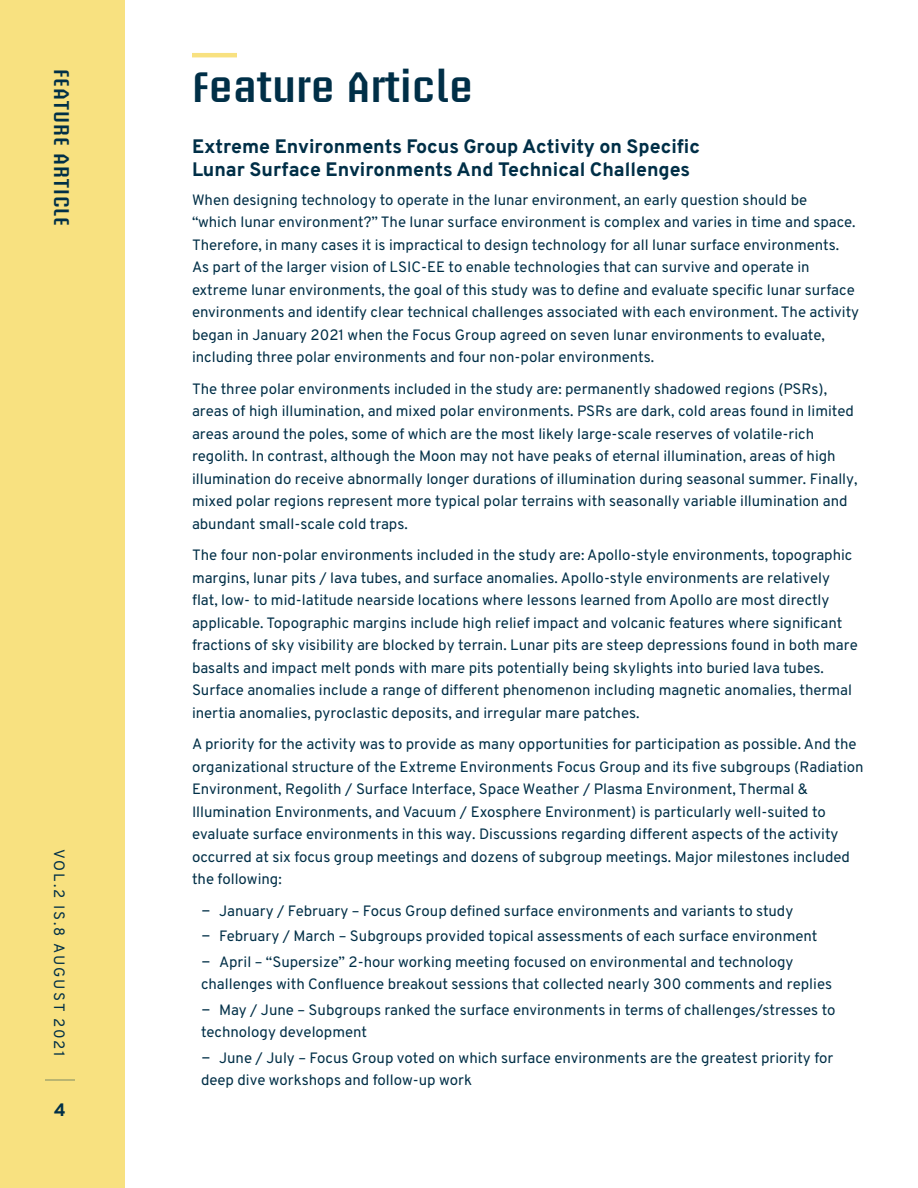
<style>
.page{position:relative;width:918px;height:1188px;background:#fff}
.page>*{position:absolute;margin:0;border:0;box-sizing:border-box;transform-origin:0 0}
.t1{font:600 42px "Briem Akademi Std";color:#002f47}
.t2{font:600 21px "Briem Akademi Std";letter-spacing:.05em;color:#002f47}
.t3{font:800 19.5px/23.4px "Overpass";color:#002f47}
.t4{font:800 18px "Overpass";color:#002f47}
.t5{font:15px/22.5px "Overpass";color:#002f47}
.t6{font:15px "Overpass";letter-spacing:.13em;color:#002f47}
</style>
<div class="page">
<div style="left:0;top:0;width:125px;height:1188px;background:#f8e180"></div>
<hr style="left:45px;top:1080px;width:30px;height:1px;background:#002f47">
<hr style="left:192px;top:53px;width:45px;height:4px;background:#f8e180">
<h2 class="t2" style="left:73px;top:69px;width:158px;rotate:90deg">Feature Article</h2>
<p class="t6" style="left:68px;top:849px;width:209px;rotate:90deg">VOL.2 IS.8 AUGUST 2021</p>
<p class="t4" style="left:54px;top:1099px;width:13px">4</p>
<h1 class="t1" style="left:192px;top:64px;width:283px">Feature Article</h1>
<h3 class="t3" style="left:192px;top:135px;width:510px">Extreme Environments Focus Group Activity on Specific<br>Lunar Surface Environments And Technical Challenges</h3>
<p class="t5" style="left:192px;top:188px;width:669px">When designing technology to operate in the lunar environment, an early question should be<br>“which lunar environment?” The lunar surface environment is complex and varies in time and space.<br>Therefore, in many cases it is impractical to design technology for all lunar surface environments.<br>As part of the larger vision of LSIC-EE to enable technologies that can survive and operate in extreme lunar environments, the goal of this study was to define and evaluate specific lunar surface environments and identify clear technical challenges associated with each environment. The activity began in January 2021 when the Focus Group agreed on seven lunar environments to evaluate, including three polar environments and four non-polar environments.</p>
<p class="t5" style="left:192px;top:377px;width:667px">The three polar environments included in the study are: permanently shadowed regions (PSRs), areas of high illumination, and mixed polar environments. PSRs are dark, cold areas found in limited areas around the poles, some of which are the most likely large-scale reserves of volatile-rich regolith. In contrast, although the Moon may not have peaks of eternal illumination, areas of high illumination do receive abnormally longer durations of illumination during seasonal summer. Finally, mixed polar regions represent more typical polar terrains with seasonally variable illumination and abundant small-scale cold traps.</p>
<p class="t5" style="left:192px;top:544px;width:667px">The four non-polar environments included in the study are: Apollo-style environments, topographic margins, lunar pits / lava tubes, and surface anomalies. Apollo-style environments are relatively flat, low- to mid-latitude nearside locations where lessons learned from Apollo are most directly applicable. Topographic margins include high relief impact and volcanic features where significant fractions of sky visibility are blocked by terrain. Lunar pits are steep depressions found in both mare basalts and impact melt ponds with mare pits potentially being skylights into buried lava tubes.<br>Surface anomalies include a range of different phenomenon including magnetic anomalies, thermal inertia anomalies, pyroclastic deposits, and irregular mare patches.</p>
<p class="t5" style="left:192px;top:733px;width:673px">A priority for the activity was to provide as many opportunities for participation as possible. And the organizational structure of the Extreme Environments Focus Group and its five subgroups (Radiation Environment, Regolith / Surface Interface, Space Weather / Plasma Environment, Thermal &amp; Illumination Environments, and Vacuum / Exosphere Environment) is particularly well-suited to evaluate surface environments in this way. Discussions regarding different aspects of the activity occurred at six focus group meetings and dozens of subgroup meetings. Major milestones included the following:</p>
<p class="t5" style="left:201px;top:898px;width:618px;line-height:25.5px">− January / February – Focus Group defined surface environments and variants to study<br>− February / March – Subgroups provided topical assessments of each surface environment − April – “Supersize” 2-hour working meeting focused on environmental and technology</p>
<p class="t5" style="left:201px;top:971px;width:636px;line-height:25.5px">challenges with Confluence breakout sessions that collected nearly 300 comments and replies − May / June – Subgroups ranked the surface environments in terms of challenges/stresses to</p>
<p class="t5" style="left:201px;top:1019px;width:634px;line-height:25.5px">technology development<br>− June / July – Focus Group voted on which surface environments are the greatest priority for</p>
<p class="t5" style="left:201px;top:1069px;width:273px">deep dive workshops and follow-up work</p>
</div>
